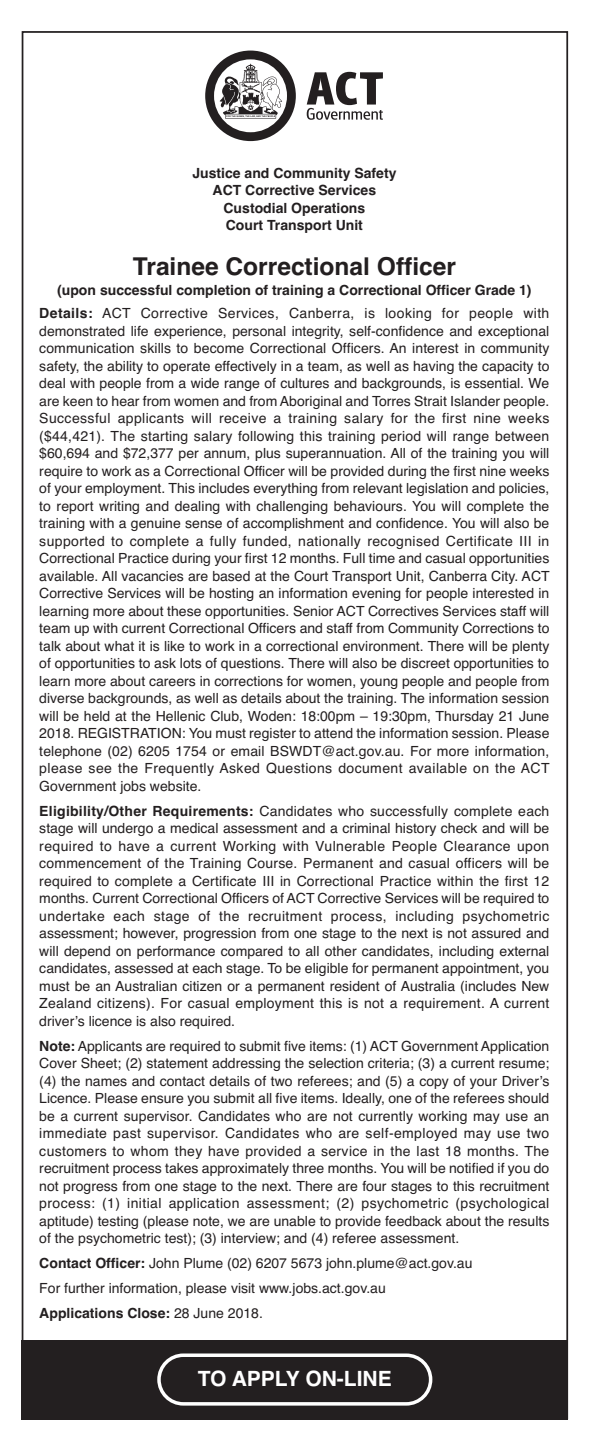
<style>
.page{position:relative;width:595px;height:1443px;background:#fff}
.page>*{position:absolute;margin:0;border:0;box-sizing:border-box;transform-origin:0 0}
.t1{font:700 24.5px "Helvetica";color:#231f20}
.t2{font:700 21px "Helvetica";color:#fff}
.t3{font:14px/17.5px "Helvetica";color:#231f20;text-align:justify}
.t4{font:700 14px/17.5px "Helvetica";color:#231f20;text-align:center}
.s1{font-weight:400}
.s2{font-weight:700}
</style>
<div class="page">
<svg style="left:205px;top:51px;width:90px;height:90px"></svg>
<svg style="left:306px;top:72px;width:76px;height:48px"></svg>
<div style="left:22px;top:1340px;width:545px;height:79px;background:#231f20"></div>
<svg style="left:157px;top:1353px;width:275px;height:52px"></svg>
<p class="t4" style="left:192px;top:165px;width:205px">Justice and Community Safety<br>ACT Corrective Services<br>Custodial Operations<br>Court Transport Unit</p>
<h1 class="t1" style="left:133px;top:257px;width:324px">Trainee Correctional Officer</h1>
<p class="t4" style="left:39px;top:280px;width:511px;line-height:23.3px">(upon successful completion of training a Correctional Officer Grade 1)<br>Details: <span class="s1">ACT Corrective Services, Canberra, is looking for people with</span></p>
<p class="t3" style="left:39px;top:323px;width:511px">demonstrated life experience, personal integrity, self-confidence and exceptional communication skills to become Correctional Officers. An interest in community safety, the ability to operate effectively in a team, as well as having the capacity to deal with people from a wide range of cultures and backgrounds, is essential. We are keen to hear from women and from Aboriginal and Torres Strait Islander people.<br>Successful applicants will receive a training salary for the first nine weeks ($44,421). The starting salary following this training period will range between $60,694 and $72,377 per annum, plus superannuation. All of the training you will require to work as a Correctional Officer will be provided during the first nine weeks of your employment. This includes everything from relevant legislation and policies, to report writing and dealing with challenging behaviours. You will complete the training with a genuine sense of accomplishment and confidence. You will also be supported to complete a fully funded, nationally recognised Certificate III in Correctional Practice during your first 12 months. Full time and casual opportunities available. All vacancies are based at the Court Transport Unit, Canberra City. ACT Corrective Services will be hosting an information evening for people interested in learning more about these opportunities. Senior ACT Correctives Services staff will team up with current Correctional Officers and staff from Community Corrections to talk about what it is like to work in a correctional environment. There will be plenty of opportunities to ask lots of questions. There will also be discreet opportunities to learn more about careers in corrections for women, young people and people from diverse backgrounds, as well as details about the training. The information session will be held at the Hellenic Club, Woden: 18:00pm – 19:30pm, Thursday 21 June 2018. REGISTRATION: You must register to attend the information session. Please telephone (02) 6205 1754 or email BSWDT@act.gov.au. For more information, please see the Frequently Asked Questions document available on the ACT Government jobs website.</p>
<p class="t3" style="left:39px;top:803px;width:511px"><span class="s2">Eligibility/Other Requirements:</span> Candidates who successfully complete each stage will undergo a medical assessment and a criminal history check and will be required to have a current Working with Vulnerable People Clearance upon commencement of the Training Course. Permanent and casual officers will be required to complete a Certificate III in Correctional Practice within the first 12 months. Current Correctional Officers of ACT Corrective Services will be required to undertake each stage of the recruitment process, including psychometric assessment; however, progression from one stage to the next is not assured and will depend on performance compared to all other candidates, including external candidates, assessed at each stage. To be eligible for permanent appointment, you must be an Australian citizen or a permanent resident of Australia (includes New Zealand citizens). For casual employment this is not a requirement. A current driver’s licence is also required.</p>
<p class="t3" style="left:39px;top:1038px;width:511px"><span class="s2">Note:</span> Applicants are required to submit five items: (1) ACT Government Application Cover Sheet; (2) statement addressing the selection criteria; (3) a current resume; (4) the names and contact details of two referees; and (5) a copy of your Driver’s Licence. Please ensure you submit all five items. Ideally, one of the referees should be a current supervisor. Candidates who are not currently working may use an immediate past supervisor. Candidates who are self-employed may use two customers to whom they have provided a service in the last 18 months. The recruitment process takes approximately three months. You will be notified if you do not progress from one stage to the next. There are four stages to this recruitment process: (1) initial application assessment; (2) psychometric (psychological aptitude) testing (please note, we are unable to provide feedback about the results of the psychometric test); (3) interview; and (4) referee assessment.</p>
<p class="t3" style="left:39px;top:1252px;width:434px;line-height:25px;text-align:left"><span class="s2">Contact Officer:</span> John Plume (02) 6207 5673 john.plume@act.gov.au<br>For further information, please visit www.jobs.act.gov.au<br><span class="s2">Applications Close:</span> 28 June 2018.</p>
<h2 class="t2" style="left:198px;top:1370px;width:195px">TO APPLY ON-LINE</h2>
</div>
